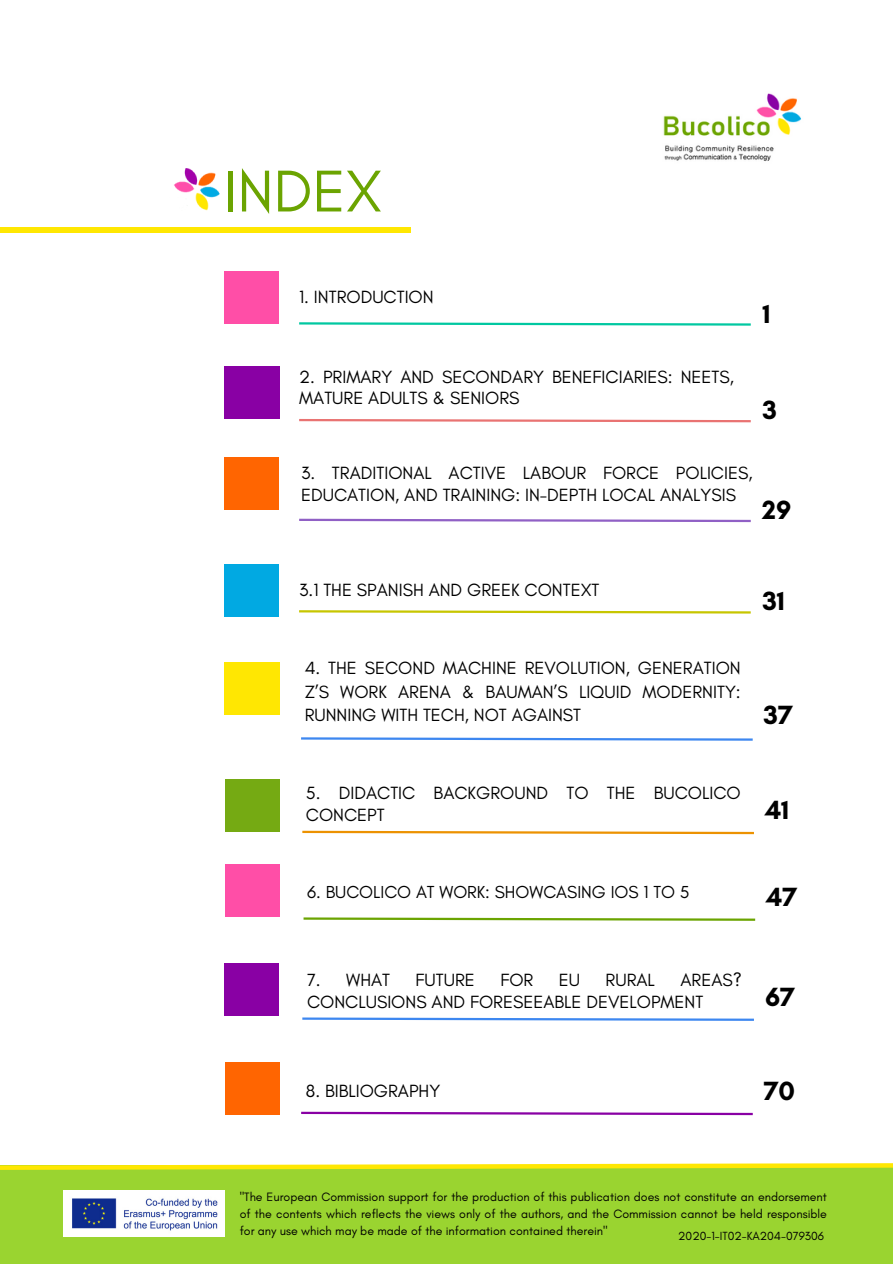
<style>
.page{position:relative;width:893px;height:1264px;background:#fff}
.page>*{position:absolute;margin:0;border:0;box-sizing:border-box;transform-origin:0 0}
.t1{font:60px "Glacial Indifference";color:#6ba401}
.t2{font:700 26.85px "Glacial Indifference";color:#000}
.t3{font:18px/21.3px "Glacial Indifference";color:#000}
.t4{font:17.7px "Glacial Indifference";color:#000}
.t5{font:12.3px/16.6px "Glacial Indifference";color:#000;text-align:justify}
.t6{font:12px "Glacial Indifference";color:#000}
</style>
<div class="page">
<svg style="left:299px;top:322px;width:452px;height:4px"></svg>
<svg style="left:299px;top:419px;width:452px;height:4px"></svg>
<svg style="left:299px;top:518px;width:452px;height:5px"></svg>
<svg style="left:299px;top:610px;width:452px;height:4px"></svg>
<svg style="left:301px;top:737px;width:452px;height:4px"></svg>
<svg style="left:303px;top:917px;width:453px;height:4px"></svg>
<div style="left:224px;top:271px;width:55px;height:53px;background:#ff4ea7"></div>
<div style="left:224px;top:366px;width:55px;height:52px;background:#8900a4"></div>
<img style="left:663px;top:93px;width:138px;height:68px">
<div style="left:224px;top:456px;width:55px;height:53px;background:#ff6501"></div>
<div style="left:224px;top:563px;width:55px;height:53px;background:#01a9e2"></div>
<div style="left:224px;top:662px;width:55px;height:53px;background:#ffe702"></div>
<div style="left:225px;top:864px;width:55px;height:52px;background:#ff4ea7"></div>
<svg style="left:302px;top:1017px;width:452px;height:4px"></svg>
<div style="left:224px;top:963px;width:55px;height:53px;background:#8900a4"></div>
<svg style="left:301px;top:1111px;width:452px;height:5px"></svg>
<div style="left:225px;top:1062px;width:55px;height:53px;background:#ff6501"></div>
<div style="left:0;top:227px;width:411px;height:6px;background:#ffe702"></div>
<img style="left:174px;top:168px;width:46px;height:43px">
<svg style="left:302px;top:830px;width:452px;height:5px"></svg>
<div style="left:225px;top:779px;width:55px;height:52px;background:#75aa13"></div>
<div style="left:0;top:1165px;width:892px;height:98px;background:#9ad430"></div>
<img style="left:63px;top:1190px;width:161px;height:46px">
<svg style="left:0;top:1163px;width:892px;height:7px"></svg>
<h2 class="t1" style="left:224px;top:154px;width:159px">INDEX</h2>
<h2 class="t3" style="left:299px;top:286px;width:136px">1. INTRODUCTION</h2>
<p class="t2" style="left:762px;top:297px;width:10px">1</p>
<h2 class="t3" style="left:299px;top:366px;width:436px">2. PRIMARY AND SECONDARY BENEFICIARIES: NEETS,<br>MATURE ADULTS &amp; SENIORS</h2>
<p class="t2" style="left:762px;top:394px;width:16px">3</p>
<p class="t3" style="left:301px;top:462px;width:453px">3. TRADITIONAL ACTIVE LABOUR FORCE POLICIES,<br>EDUCATION, AND TRAINING: IN-DEPTH LOCAL ANALYSIS</p>
<p class="t2" style="left:762px;top:493px;width:31px">29</p>
<p class="t3" style="left:299px;top:579px;width:302px">3.1 THE SPANISH AND GREEK CONTEXT</p>
<h2 class="t3" style="left:304px;top:656px;width:437px;line-height:23.7px;text-align:justify">4. THE SECOND MACHINE REVOLUTION, GENERATION Z’S WORK ARENA &amp; BAUMAN’S LIQUID MODERNITY:<br>RUNNING WITH TECH, NOT AGAINST</h2>
<h2 class="t2" style="left:762px;top:585px;width:24px">31</h2>
<p class="t2" style="left:763px;top:698px;width:31px">37</p>
<p class="t3" style="left:306px;top:782px;width:436px">5. DIDACTIC BACKGROUND TO THE BUCOLICO<br>CONCEPT</p>
<h2 class="t2" style="left:765px;top:793px;width:26px">41</h2>
<p class="t4" style="left:307px;top:881px;width:384px">6. BUCOLICO AT WORK: SHOWCASING IOS 1 TO 5</p>
<h2 class="t2" style="left:766px;top:880px;width:32px">47</h2>
<p class="t3" style="left:307px;top:969px;width:436px;text-indent:373px">AREAS?<br>CONCLUSIONS AND FORESEEABLE DEVELOPMENT</p>
<p class="t3" style="left:307px;top:969px;width:85px">7. WHAT</p>
<p class="t3" style="left:415px;top:969px;width:61px">FUTURE</p>
<p class="t3" style="left:500px;top:969px;width:34px">FOR</p>
<p class="t3" style="left:559px;top:969px;width:23px">EU</p>
<p class="t3" style="left:605px;top:969px;width:51px">RURAL</p>
<h2 class="t2" style="left:765px;top:980px;width:31px">67</h2>
<p class="t3" style="left:306px;top:1079px;width:136px">8. BIBLIOGRAPHY</p>
<h2 class="t2" style="left:763px;top:1074px;width:33px">70</h2>
<p class="t5" style="left:240px;top:1188px;width:588px">"The European Commission support for the production of this publication does not constitute an endorsement of the contents which reflects the views only of the authors, and the Commission cannot be held responsible for any use which may be made of the information contained therein"</p>
<h3 class="t6" style="left:678px;top:1228px;width:147px">2020-1-IT02-KA204-079306</h3>
</div>
